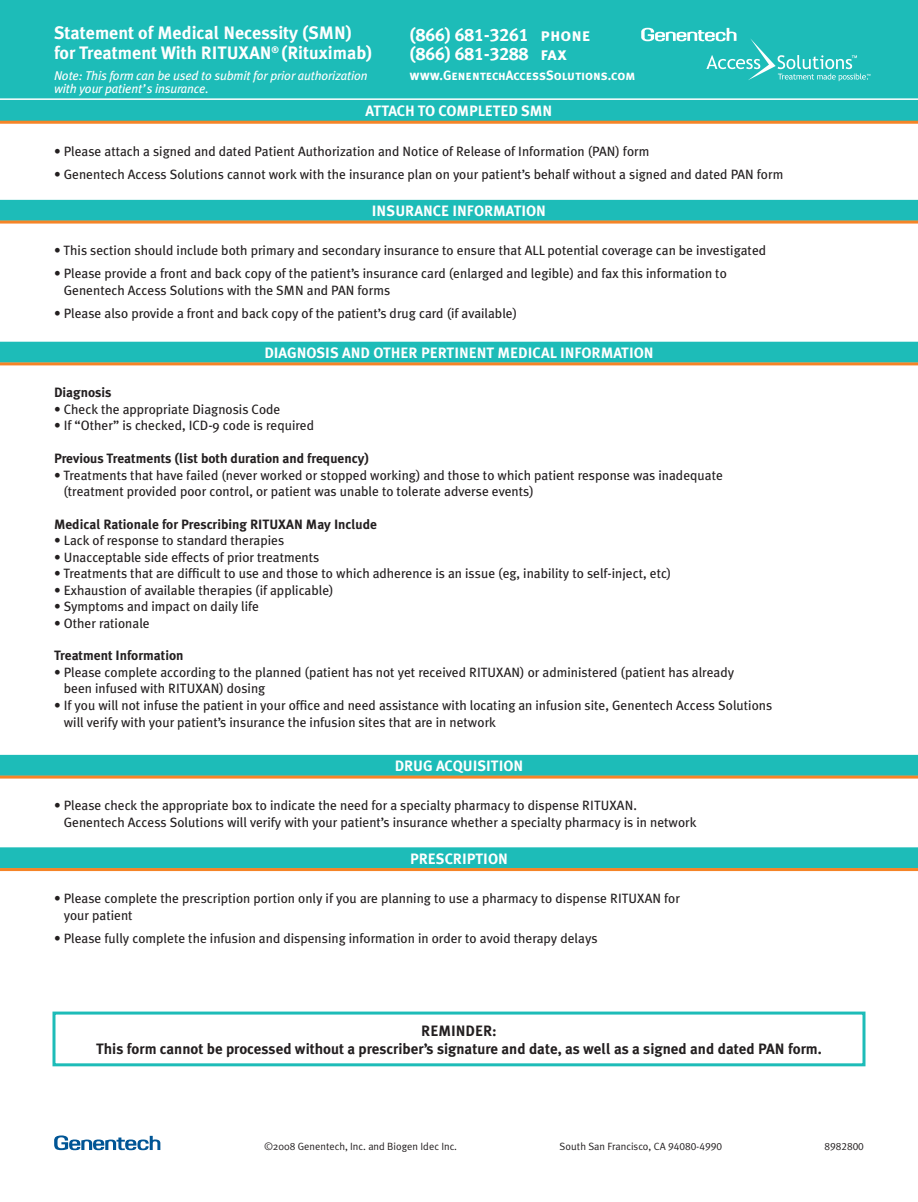
<style>
.page{position:relative;width:918px;height:1202px;background:#fff}
.page>*{position:absolute;margin:0;border:0;box-sizing:border-box;transform-origin:0 0}
.t1{font:700 18px/19.5px "Meta Plus";color:#fff}
.t2{font:18px "Meta Plus Bold Caps";color:#fff}
.Ruled_hds{font:700 15px "Meta Plus";color:#fff}
.t3{font:700 15px/18px "Meta Plus";color:#231f20;text-align:center}
.t4{font:13.5px/16.5px "Meta Plus";color:#231f20}
.t5{font:700 13.5px "Meta Plus";color:#231f20}
.t6{font:13.5px "Meta Plus Bold Caps";letter-spacing:-.005em;color:#fff}
.t7{font:italic 12.75px/13.5px "Meta Plus";letter-spacing:-.01em;color:#fff}
.t8{font:10.5px "Meta Plus Normal";color:#231f20}
.t9{font:10.5px "Meta Plus Normal Caps";color:#231f20}
.s1{font-family:"Meta Plus Normal Caps"}
</style>
<div class="page">
<div style="left:0;top:0;width:918px;height:121px;background:#1dbcb8"></div>
<hr style="left:0;top:121px;width:918px;height:3px;background:#f58427">
<hr style="left:0;top:98px;width:918px;height:2px;background:#fff">
<div style="left:52px;top:1011px;width:814px;height:55px;border:3px solid #1dbcb8"></div>
<div style="left:0;top:200px;width:918px;height:21px;background:#1dbcb8"></div>
<hr style="left:0;top:220px;width:918px;height:3px;background:#f58427">
<div style="left:0;top:342px;width:918px;height:21px;background:#1dbcb8"></div>
<hr style="left:0;top:362px;width:918px;height:3px;background:#f58427">
<div style="left:0;top:847px;width:918px;height:21px;background:#1dbcb8"></div>
<hr style="left:0;top:868px;width:918px;height:3px;background:#f58427">
<svg style="left:54px;top:1135px;width:106px;height:15px"></svg>
<div style="left:0;top:755px;width:918px;height:21px;background:#1dbcb8"></div>
<hr style="left:0;top:775px;width:918px;height:3px;background:#f58427">
<svg style="left:641px;top:28px;width:229px;height:53px"></svg>
<p class="t1" style="left:54px;top:23px;width:320px">Statement of Medical Necessity (SMN) for Treatment With RITUXAN<sup>®</sup> (Rituximab)</p>
<p class="t2" style="left:410px;top:24px;width:183px">(866) 681-3261 phone</p>
<p class="t2" style="left:410px;top:43px;width:159px">(866) 681-3288 fax</p>
<p class="t6" style="left:410px;top:67px;width:227px">www.GenentechAccessSolutions.com</p>
<p class="Ruled_hds" style="left:366px;top:102px;width:188px">ATTACH TO COMPLETED SMN</p>
<p class="t7" style="left:54px;top:68px;width:315px">Note: This form can be used to submit for prior authorization with your patient’s insurance.</p>
<p class="t4" style="left:54px;top:142px;width:597px">• Please attach a signed and dated Patient Authorization and Notice of Release of Information (PAN) form</p>
<p class="t4" style="left:54px;top:166px;width:731px">• Genentech Access Solutions cannot work with the insurance plan on your patient’s behalf without a signed and dated PAN form</p>
<p class="Ruled_hds" style="left:372px;top:202px;width:176px">INSURANCE INFORMATION</p>
<p class="t4" style="left:54px;top:242px;width:714px">• This section should include both primary and secondary insurance to ensure that ALL potential coverage can be investigated</p>
<p class="t4" style="left:64px;top:265px;width:665px;text-indent:-10px">• Please provide a front and back copy of the patient’s insurance card (enlarged and legible) and fax this information to<br>Genentech Access Solutions with the SMN and PAN forms</p>
<p class="t4" style="left:54px;top:305px;width:465px">• Please also provide a front and back copy of the patient’s drug card (if available)</p>
<p class="Ruled_hds" style="left:264px;top:344px;width:391px">DIAGNOSIS AND OTHER PERTINENT MEDICAL INFORMATION</p>
<p class="t5" style="left:54px;top:385px;width:59px">Diagnosis</p>
<p class="t4" style="left:54px;top:401px;width:228px">• Check the appropriate Diagnosis Code</p>
<p class="t4" style="left:54px;top:417px;width:262px">• If “Other” is checked, ICD-9 code is required</p>
<p class="t5" style="left:54px;top:450px;width:317px">Previous Treatments (list both duration and frequency)</p>
<p class="t4" style="left:64px;top:466px;width:661px;text-indent:-10px">• Treatments that have failed (never worked or stopped working) and those to which patient response was inadequate (treatment provided poor control, or patient was unable to tolerate adverse events)</p>
<p class="t5" style="left:54px;top:516px;width:325px">Medical Rationale for Prescribing RITUXAN May Include</p>
<p class="t4" style="left:54px;top:532px;width:232px">• Lack of response to standard therapies</p>
<p class="t4" style="left:54px;top:548px;width:267px">• Unacceptable side effects of prior treatments</p>
<p class="t4" style="left:54px;top:565px;width:619px">• Treatments that are difficult to use and those to which adherence is an issue (eg, inability to self-inject, etc)</p>
<p class="t4" style="left:54px;top:581px;width:281px">• Exhaustion of available therapies (if applicable)</p>
<p class="t4" style="left:54px;top:598px;width:207px">• Symptoms and impact on daily life</p>
<p class="t4" style="left:54px;top:614px;width:97px">• Other rationale</p>
<p class="t5" style="left:54px;top:648px;width:131px">Treatment Information</p>
<p class="t4" style="left:64px;top:664px;width:672px;text-indent:-10px">• Please complete according to the planned (patient has not yet received RITUXAN) or administered (patient has already been infused with RITUXAN) dosing</p>
<p class="t4" style="left:64px;top:697px;width:710px;text-indent:-10px">• If you will not infuse the patient in your office and need assistance with locating an infusion site, Genentech Access Solutions will verify with your patient’s insurance the infusion sites that are in network</p>
<p class="Ruled_hds" style="left:395px;top:757px;width:130px">DRUG ACQUISITION</p>
<p class="t4" style="left:64px;top:797px;width:634px;text-indent:-10px">• Please check the appropriate box to indicate the need for a specialty pharmacy to dispense RITUXAN.<br>Genentech Access Solutions will verify with your patient’s insurance whether a specialty pharmacy is in network</p>
<p class="Ruled_hds" style="left:410px;top:849px;width:99px">PRESCRIPTION</p>
<p class="t4" style="left:64px;top:890px;width:618px;text-indent:-10px">• Please complete the prescription portion only if you are planning to use a pharmacy to dispense RITUXAN for your patient</p>
<p class="t4" style="left:54px;top:929px;width:545px">• Please fully complete the infusion and dispensing information in order to avoid therapy delays</p>
<p class="t3" style="left:96px;top:1021px;width:727px">REMINDER:<br>This form cannot be processed without a prescriber’s signature and date, as well as a signed and dated PAN form.</p>
<p class="t8" style="left:265px;top:1140px;width:194px">©2008 Genentech, Inc. and Biogen Idec Inc.</p>
<p class="t8" style="left:560px;top:1140px;width:164px">South San Francisco, CA <span class="s1">94080-4990</span></p>
<p class="t9" style="left:825px;top:1140px;width:41px">8982800</p>
</div>
